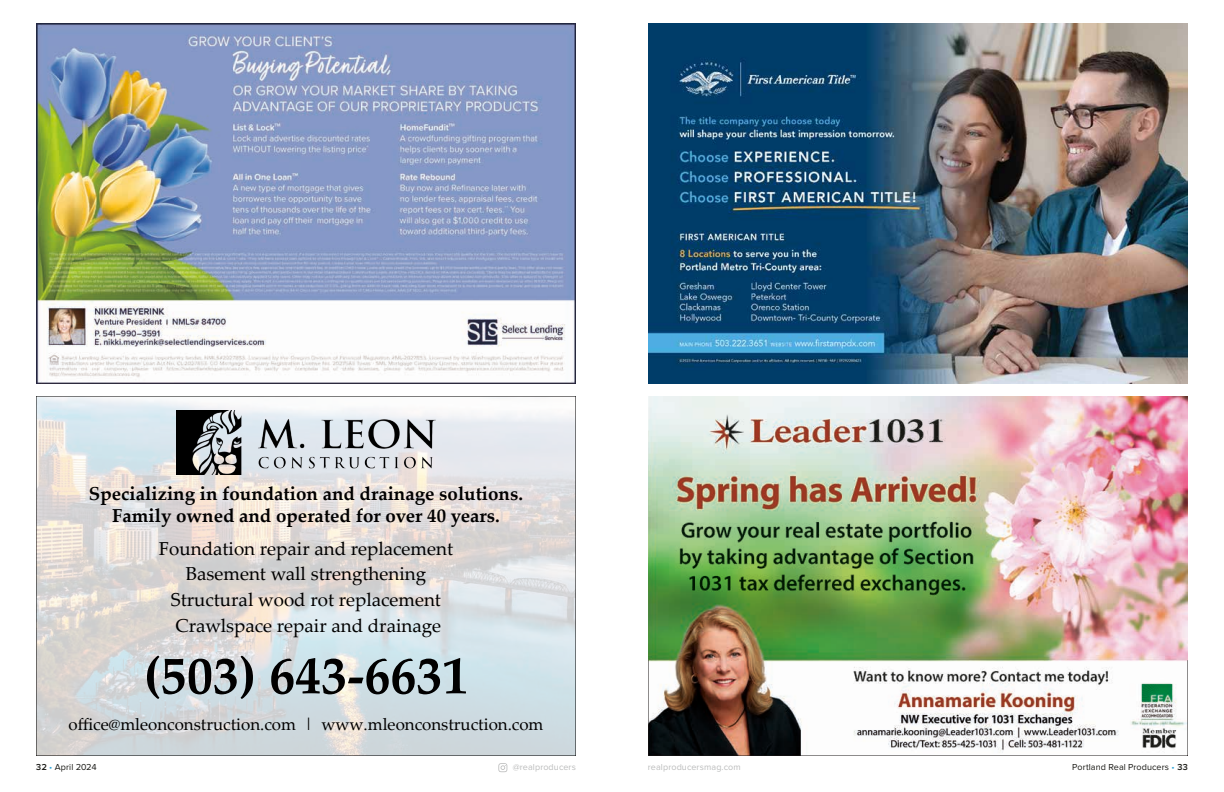
<style>
.page{position:relative;width:1224px;height:792px;background:#fff}
.page>*{position:absolute;margin:0;border:0;box-sizing:border-box;transform-origin:0 0}
.t1{font:700 51.9px "Palatino Linotype";color:#010000}
.t2{font:18.7px/26px "Palatino Linotype";color:#010000;text-align:center}
.t3{font:700 18.7px/22.5px "Palatino Linotype";color:#010000;text-align:center}
.t4{font:16.9px "Palatino Linotype";color:#010000}
.t5{font:9px "Proxima Nova";letter-spacing:.01em;color:#171713}
.t6{font:9px "Proxima Nova";letter-spacing:.01em;color:#bbbcbc}
.s1{font-weight:600}
.s2{color:#31a5d9}
</style>
<div class="page">
<svg style="left:498px;top:763px;width:9px;height:9px"></svg>
<svg style="left:36px;top:396px;width:540px;height:360px;background:#d3d5d6"></svg>
<img style="left:36px;top:24px;width:540px;height:360px">
<img style="left:648px;top:396px;width:540px;height:358px">
<img style="left:648px;top:24px;width:540px;height:360px">
<p class="t3" style="left:89px;top:482px;width:436px">Specializing in foundation and drainage solutions.<br>Family owned and operated for over 40 years.</p>
<p class="t2" style="left:159px;top:534px;width:296px">Foundation repair and replacement<br>Basement wall strengthening<br>Structural wood rot replacement<br>Crawlspace repair and drainage</p>
<h1 class="t1" style="left:144px;top:639px;width:326px">(503) 643-6631</h1>
<p class="t4" style="left:68px;top:713px;width:477px">office@mleonconstruction.com | www.mleonconstruction.com</p>
<p class="t5" style="left:36px;top:762px;width:62px"><span class="s1">32</span> <span class="s2">•</span> April 2024</p>
<p class="t6" style="left:513px;top:762px;width:65px">@realproducers</p>
<p class="t6" style="left:648px;top:762px;width:94px">realproducersmag.com</p>
<p class="t5" style="left:1072px;top:762px;width:117px">Portland Real Producers <span class="s2">•</span> <span class="s1">33</span></p>
</div>
